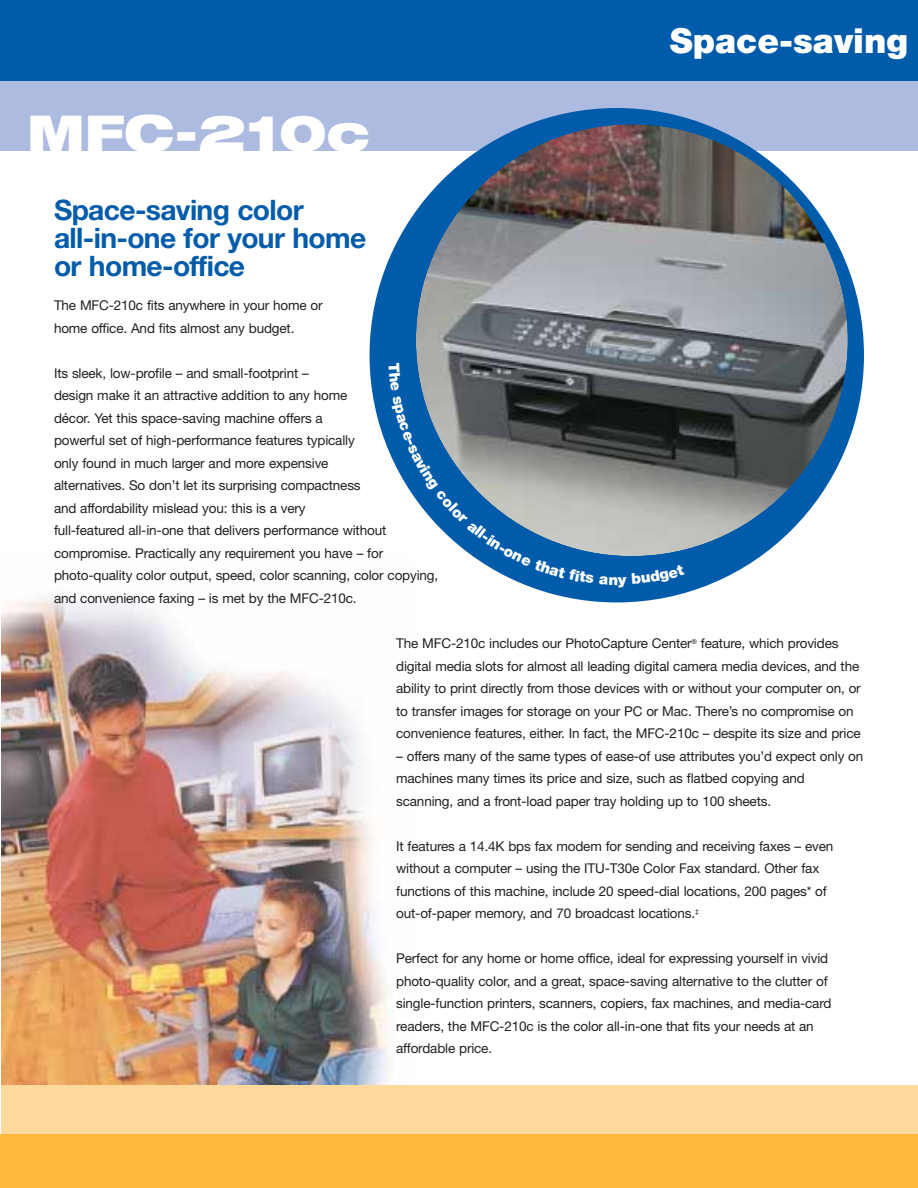
<style>
.page{position:relative;width:918px;height:1188px;background:#fff}
.page>*{position:absolute;margin:0;border:0;box-sizing:border-box;transform-origin:0 0}
.t1{font:900 expanded 49.5px "Helvetica Neue";color:#fff}
.t2{font:900 34.5px "Helvetica Neue";color:#fff}
.t3{font:700 28.2px/28.2px "Helvetica Neue";letter-spacing:-.02em;color:#005cab}
.t4{font:13.5px/22.5px "Helvetica Neue";letter-spacing:-.01em;color:#231f20}
</style>
<div class="page">
<div style="left:0;top:54px;width:918px;height:97px;background:#aebbe0"></div>
<img style="left:2px;top:594px;width:386px;height:491px">
<div style="left:0;top:0;width:918px;height:81px;background:#005cab"></div>
<div style="left:370px;top:108px;width:494px;height:494px;background:#005cab;border-radius:50%"></div>
<img style="left:416px;top:124px;width:432px;height:432px;border-radius:50%">
<div style="left:1px;top:1085px;width:917px;height:49px;background:#ffd99c"></div>
<div style="left:0;top:1134px;width:918px;height:54px;background:#fdb83d"></div>
<svg style="left:389px;top:363px;width:295px;height:224px"></svg>
<h1 class="t1" style="left:27px;top:115px;width:344px">MFC-210c</h1>
<h2 class="t2" style="left:670px;top:28px;width:240px">Space-saving</h2>
<h3 class="t3" style="left:54px;top:198px;width:314px">Space-saving color all-in-one for your home or home-office</h3>
<p class="t4" style="left:54px;top:296px;width:270px">The MFC-210c fits anywhere in your home or home office. And fits almost any budget.</p>
<p class="t4" style="left:54px;top:363px;width:386px">Its sleek, low-profile – and small-footprint –<br>design make it an attractive addition to any home<br>décor. Yet this space-saving machine offers a<br>powerful set of high-performance features typically<br>only found in much larger and more expensive<br>alternatives. So don’t let its surprising compactness<br>and affordability mislead you: this is a very<br>full-featured all-in-one that delivers performance without compromise. Practically any requirement you have – for photo-quality color output, speed, color scanning, color copying, and convenience faxing – is met by the MFC-210c.</p>
<p class="t4" style="left:396px;top:634px;width:466px">The MFC-210c includes our PhotoCapture Center<sup>®</sup> feature, which provides digital media slots for almost all leading digital camera media devices, and the ability to print directly from those devices with or without your computer on, or to transfer images for storage on your PC or Mac. There’s no compromise on convenience features, either. In fact, the MFC-210c – despite its size and price</p>
<p class="t4" style="left:396px;top:746px;width:469px">– offers many of the same types of ease-of use attributes you’d expect only on machines many times its price and size, such as flatbed copying and scanning, and a front-load paper tray holding up to 100 sheets.</p>
<p class="t4" style="left:396px;top:836px;width:439px">It features a 14.4K bps fax modem for sending and receiving faxes – even without a computer – using the ITU-T30e Color Fax standard. Other fax functions of this machine, include 20 speed-dial locations, 200 pages* of out-of-paper memory, and 70 broadcast locations.<sup>‡</sup></p>
<p class="t4" style="left:396px;top:949px;width:437px">Perfect for any home or home office, ideal for expressing yourself in vivid photo-quality color, and a great, space-saving alternative to the clutter of single-function printers, scanners, copiers, fax machines, and media-card readers, the MFC-210c is the color all-in-one that fits your needs at an affordable price.</p>
</div>
